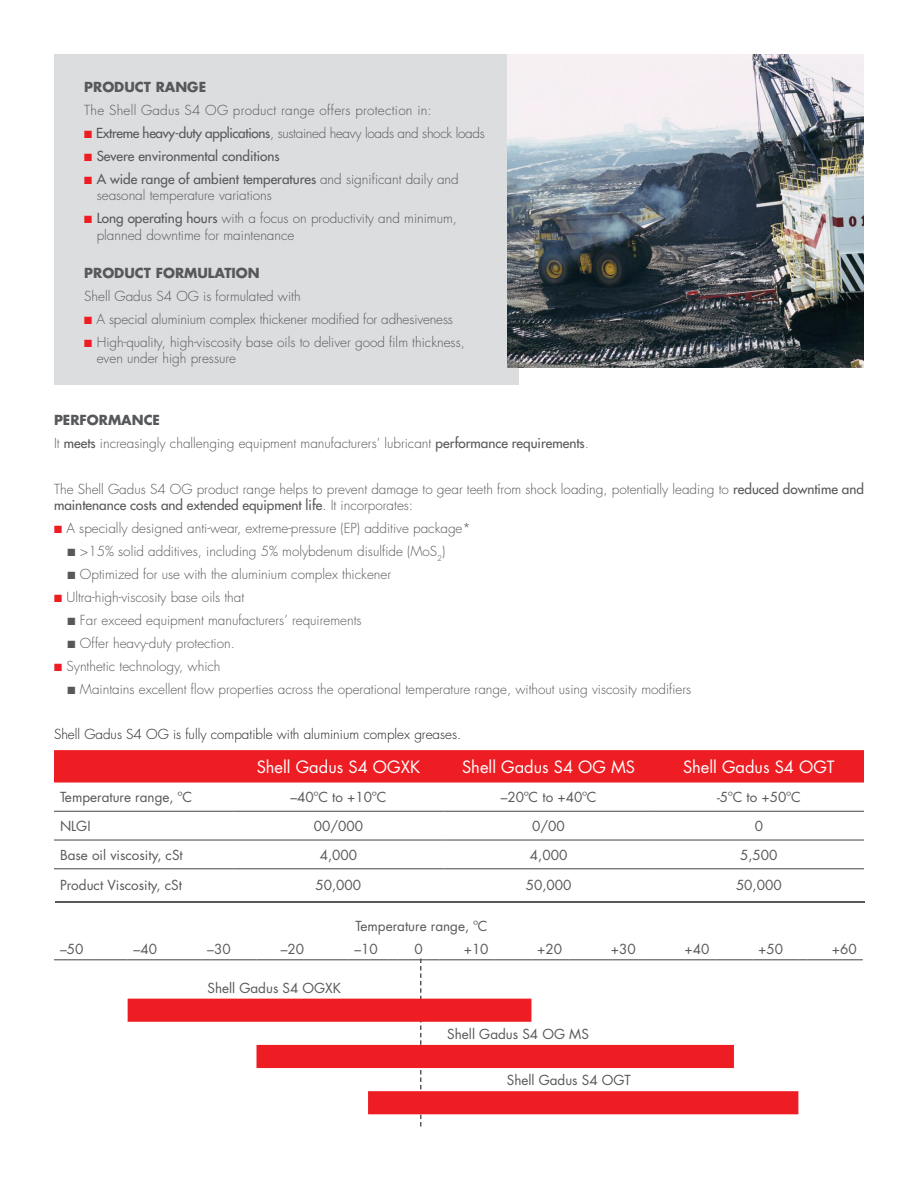
<style>
.page{position:relative;width:918px;height:1188px;background:#fff}
.page>*{position:absolute;margin:0;border:0;box-sizing:border-box;transform-origin:0 0}
.t1{font:16.5px "Futura Std";color:#fff}
.t2{font:300 13.5px/16.2px "Futura Std";color:#57585a}
.t3{font:13.5px "Futura Std";color:#57585a}
.t4{font:300 13.5px "Futura Std";letter-spacing:-.025em;color:#57585a}
.t5{font:300 13.5px "Futura Std";color:#231f20}
.t6{font:300 13.5px "Futura Std";letter-spacing:.02em;color:#57585a}
.Subhead{font:700 13.5px "Futura Std";color:#57585a}
.t7{font:500 13.5px "Futura Std";color:#57585a}
.s1{color:#ee1d23}
.s2{font-weight:500}
</style>
<div class="page">
<div style="left:54px;top:54px;width:464px;height:331px;background:#dcdddf"></div>
<div style="left:54px;top:750px;width:810px;height:33px;background:#ee1d23"></div>
<hr style="left:54px;top:868px;width:179px;height:1px;background:#57585a">
<hr style="left:233px;top:868px;width:211px;height:1px;background:#57585a">
<hr style="left:444px;top:868px;width:210px;height:1px;background:#57585a">
<hr style="left:654px;top:868px;width:210px;height:1px;background:#57585a">
<hr style="left:54px;top:811px;width:179px;height:1px;background:#57585a">
<hr style="left:233px;top:811px;width:211px;height:1px;background:#57585a">
<hr style="left:444px;top:811px;width:210px;height:1px;background:#57585a">
<hr style="left:654px;top:811px;width:210px;height:1px;background:#57585a">
<hr style="left:54px;top:839px;width:179px;height:2px;background:#57585a">
<hr style="left:233px;top:839px;width:211px;height:2px;background:#57585a">
<hr style="left:444px;top:839px;width:210px;height:2px;background:#57585a">
<hr style="left:654px;top:839px;width:210px;height:2px;background:#57585a">
<svg style="left:128px;top:999px;width:670px;height:115px"></svg>
<hr style="left:54px;top:959px;width:37px;height:1px;background:#57585a">
<hr style="left:91px;top:959px;width:37px;height:1px;background:#57585a">
<hr style="left:128px;top:959px;width:73px;height:1px;background:#57585a">
<hr style="left:201px;top:959px;width:37px;height:1px;background:#57585a">
<svg style="left:238px;top:959px;width:37px;height:1px"></svg>
<hr style="left:275px;top:959px;width:74px;height:1px;background:#57585a">
<svg style="left:349px;top:959px;width:48px;height:1px"></svg>
<hr style="left:397px;top:959px;width:30px;height:1px;background:#57585a">
<svg style="left:420px;top:959px;width:20px;height:167px"></svg>
<hr style="left:440px;top:959px;width:55px;height:1px;background:#57585a">
<hr style="left:495px;top:959px;width:36px;height:1px;background:#57585a">
<hr style="left:531px;top:959px;width:37px;height:1px;background:#57585a">
<hr style="left:568px;top:959px;width:74px;height:1px;background:#57585a">
<hr style="left:642px;top:959px;width:74px;height:1px;background:#57585a">
<svg style="left:716px;top:959px;width:36px;height:1px"></svg>
<hr style="left:752px;top:959px;width:37px;height:1px;background:#57585a">
<svg style="left:789px;top:959px;width:37px;height:1px"></svg>
<hr style="left:826px;top:959px;width:37px;height:1px;background:#57585a">
<img style="left:508px;top:54px;width:356px;height:313px">
<hr style="left:56px;top:902px;width:810px;height:1px;background:#57585a">
<p class="Subhead" style="left:84px;top:78px;width:123px">PRODUCT RANGE</p>
<p class="t6" style="left:84px;top:102px;width:349px">The Shell Gadus S4 OG product range offers protection in:</p>
<p class="t4" style="left:84px;top:125px;width:402px"><span class="s1">■</span> <span class="s2">Extreme heavy-duty applications</span>, sustained heavy loads and shock loads</p>
<p class="t7" style="left:84px;top:148px;width:197px"><span class="s1">■</span> Severe environmental conditions</p>
<p class="t2" style="left:97px;top:172px;width:364px;text-indent:-12px"><span class="s1">■</span> <span class="s2">A wide range of ambient temperatures</span> and significant daily and seasonal temperature variations</p>
<p class="t2" style="left:97px;top:211px;width:362px;text-indent:-12px"><span class="s1">■</span> <span class="s2">Long operating hours</span> with a focus on productivity and minimum, planned downtime for maintenance</p>
<p class="Subhead" style="left:84px;top:264px;width:177px">PRODUCT FORMULATION</p>
<p class="t2" style="left:84px;top:288px;width:218px">Shell Gadus S4 OG is formulated with</p>
<p class="t2" style="left:84px;top:311px;width:370px"><span class="s1">■</span> A special aluminium complex thickener modified for adhesiveness</p>
<p class="t2" style="left:97px;top:334px;width:370px;text-indent:-12px"><span class="s1">■</span> High-quality, high-viscosity base oils to deliver good film thickness, even under high pressure</p>
<p class="Subhead" style="left:54px;top:411px;width:108px">PERFORMANCE</p>
<p class="t2" style="left:54px;top:435px;width:537px">It <span class="s2">meets</span> increasingly challenging equipment manufacturers’ lubricant <span class="s2">performance requirements</span>.</p>
<p class="t2" style="left:54px;top:481px;width:811px">The Shell Gadus S4 OG product range helps to prevent damage to gear teeth from shock loading, potentially leading to <span class="s2">reduced downtime and maintenance costs and extended equipment life</span>. It incorporates:</p>
<p class="t2" style="left:54px;top:520px;width:418px"><span class="s1">■</span> A specially designed anti-wear, extreme-pressure (EP) additive package*</p>
<p class="t2" style="left:68px;top:543px;width:379px">■ &gt;15% solid additives, including 5% molybdenum disulfide (MoS<sub>2</sub>)</p>
<p class="t2" style="left:68px;top:566px;width:325px">■ Optimized for use with the aluminium complex thickener</p>
<p class="t2" style="left:54px;top:589px;width:192px"><span class="s1">■</span> Ultra-high-viscosity base oils that</p>
<p class="t2" style="left:68px;top:612px;width:296px">■ Far exceed equipment manufacturers’ requirements</p>
<p class="t2" style="left:68px;top:635px;width:169px">■ Offer heavy-duty protection.</p>
<p class="t2" style="left:54px;top:658px;width:168px"><span class="s1">■</span> Synthetic technology, which</p>
<p class="t2" style="left:68px;top:681px;width:625px">■ Maintains excellent flow properties across the operational temperature range, without using viscosity modifiers</p>
<p class="t5" style="left:54px;top:726px;width:409px">Shell Gadus S4 OG is fully compatible with aluminium complex greases.</p>
<p class="t1" style="left:257px;top:757px;width:165px">Shell Gadus S4 OGXK</p>
<p class="t1" style="left:462px;top:757px;width:175px">Shell Gadus S4 OG MS</p>
<p class="t1" style="left:683px;top:757px;width:153px">Shell Gadus S4 OGT</p>
<p class="t3" style="left:60px;top:789px;width:134px">Temperature range, ºC</p>
<p class="t3" style="left:290px;top:789px;width:97px">–40ºC to +10ºC</p>
<p class="t3" style="left:501px;top:789px;width:97px">–20ºC to +40ºC</p>
<p class="t3" style="left:717px;top:789px;width:85px">-5ºC to +50ºC</p>
<p class="t3" style="left:60px;top:818px;width:32px">NLGI</p>
<p class="t3" style="left:314px;top:818px;width:51px">00/000</p>
<p class="t3" style="left:532px;top:818px;width:34px">0/00</p>
<p class="t3" style="left:755px;top:818px;width:10px">0</p>
<p class="t3" style="left:60px;top:846px;width:124px">Base oil viscosity, cSt</p>
<p class="t3" style="left:320px;top:846px;width:39px">4,000</p>
<p class="t3" style="left:530px;top:846px;width:39px">4,000</p>
<p class="t3" style="left:740px;top:846px;width:39px">5,500</p>
<p class="t3" style="left:60px;top:877px;width:124px">Product Viscosity, cSt</p>
<p class="t3" style="left:316px;top:877px;width:47px">50,000</p>
<p class="t3" style="left:526px;top:877px;width:47px">50,000</p>
<p class="t3" style="left:736px;top:877px;width:47px">50,000</p>
<p class="t3" style="left:356px;top:917px;width:134px">Temperature range, ºC</p>
<p class="t3" style="left:60px;top:940px;width:25px">–50</p>
<p class="t3" style="left:134px;top:940px;width:25px">–40</p>
<p class="t3" style="left:207px;top:940px;width:25px">–30</p>
<p class="t3" style="left:281px;top:940px;width:25px">–20</p>
<p class="t3" style="left:355px;top:940px;width:25px">–10</p>
<p class="t3" style="left:414px;top:940px;width:10px">0</p>
<p class="t3" style="left:464px;top:940px;width:26px">+10</p>
<p class="t3" style="left:537px;top:940px;width:26px">+20</p>
<p class="t3" style="left:611px;top:940px;width:26px">+30</p>
<p class="t3" style="left:685px;top:940px;width:26px">+40</p>
<p class="t3" style="left:758px;top:940px;width:26px">+50</p>
<p class="t3" style="left:832px;top:940px;width:26px">+60</p>
<p class="t3" style="left:207px;top:979px;width:135px">Shell Gadus S4 OGXK</p>
<p class="t3" style="left:447px;top:1025px;width:143px">Shell Gadus S4 OG MS</p>
<p class="t3" style="left:507px;top:1072px;width:126px">Shell Gadus S4 OGT</p>
</div>
